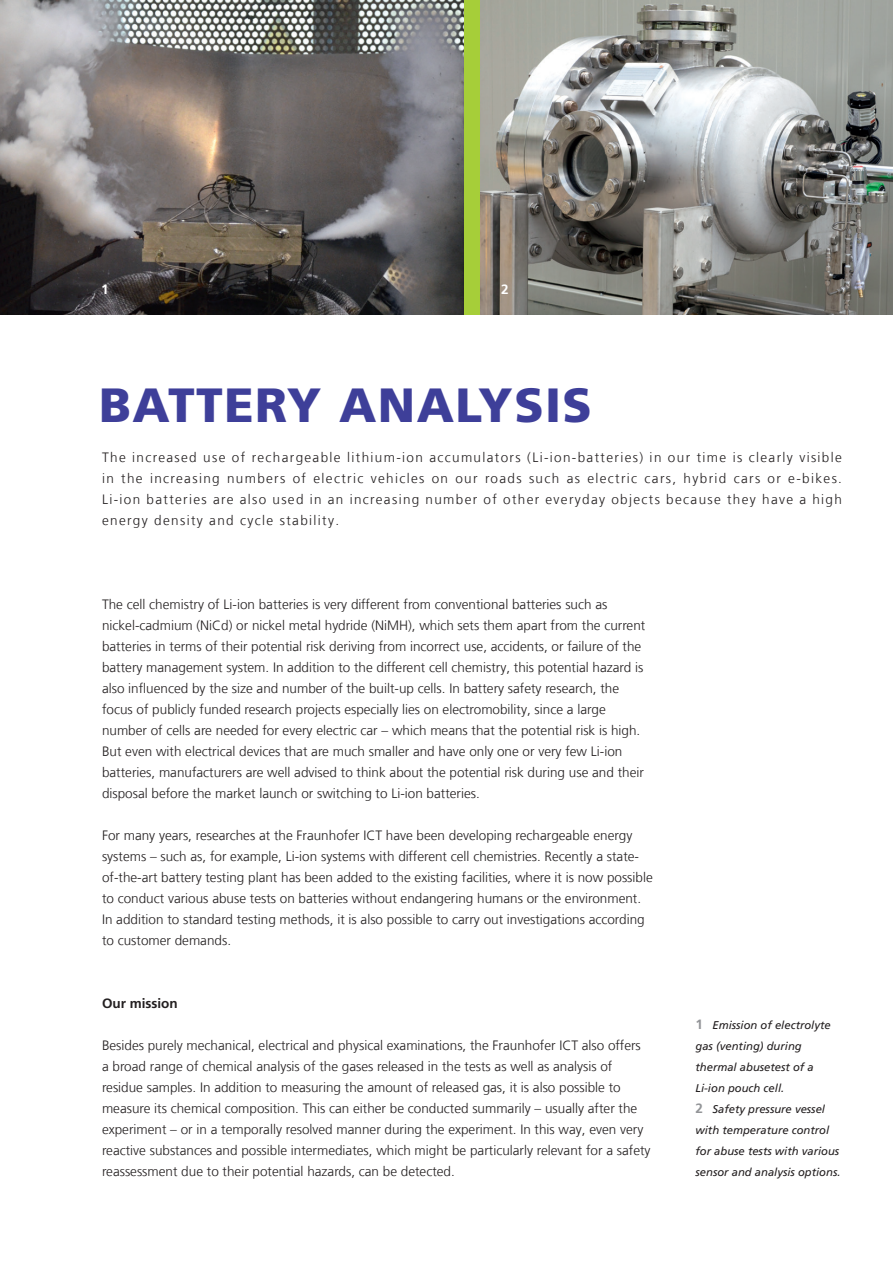
<style>
.page{position:relative;width:893px;height:1263px;background:#fff}
.page>*{position:absolute;margin:0;border:0;box-sizing:border-box;transform-origin:0 0}
.t1{font:900 48px "Frutiger LT Com";letter-spacing:.03em;color:#3e3f99}
.t2{font:300 13.5px/21px "Frutiger LT Com";color:#231f20}
.t3{font:700 13.5px "Frutiger LT Com";color:#231f20}
.t4{font:700 13.5px "Frutiger LT Com";color:#fff}
.t5{font:italic 11.25px/21px "Frutiger LT Com";color:#231f20}
.s1{font-weight:700;font-style:normal;font-size:13.5px;color:#939598}
</style>
<div class="page">
<img style="left:480px;top:0;width:413px;height:315px">
<img style="left:0;top:0;width:463px;height:315px">
<p class="t4" style="left:101px;top:281px;width:9px">1</p>
<p class="t4" style="left:501px;top:281px;width:9px">2</p>
<h1 class="t1" style="left:99px;top:377px;width:494px">BATTERY ANALYSIS</h1>
<p class="t2" style="left:102px;top:447px;width:741px;text-align:justify">The increased use of rechargeable lithium-ion accumulators (Li-ion-batteries) in our time is clearly visible in the increasing numbers of electric vehicles on our roads such as electric cars, hybrid cars or e-bikes.<br>Li-ion batteries are also used in an increasing number of other everyday objects because they have a high energy density and cycle stability.</p>
<p class="t2" style="left:102px;top:594px;width:545px">The cell chemistry of Li-ion batteries is very different from conventional batteries such as nickel-cadmium (NiCd) or nickel metal hydride (NiMH), which sets them apart from the current batteries in terms of their potential risk deriving from incorrect use, accidents, or failure of the battery management system. In addition to the different cell chemistry, this potential hazard is also influenced by the size and number of the built-up cells. In battery safety research, the focus of publicly funded research projects especially lies on electromobility, since a large number of cells are needed for every electric car – which means that the potential risk is high.<br>But even with electrical devices that are much smaller and have only one or very few Li-ion batteries, manufacturers are well advised to think about the potential risk during use and their disposal before the market launch or switching to Li-ion batteries.</p>
<p class="t2" style="left:102px;top:825px;width:552px">For many years, researches at the Fraunhofer ICT have been developing rechargeable energy systems – such as, for example, Li-ion systems with different cell chemistries. Recently a state&shy;of-the-art battery testing plant has been added to the existing facilities, where it is now possible to conduct various abuse tests on batteries without endangering humans or the environment.<br>In addition to standard testing methods, it is also possible to carry out investigations according to customer demands.</p>
<p class="t3" style="left:102px;top:995px;width:77px">Our mission</p>
<p class="t2" style="left:102px;top:1035px;width:550px">Besides purely mechanical, electrical and physical examinations, the Fraunhofer ICT also offers a broad range of chemical analysis of the gases released in the tests as well as analysis of residue samples. In addition to measuring the amount of released gas, it is also possible to measure its chemical composition. This can either be conducted summarily – usually after the experiment – or in a temporally resolved manner during the experiment. In this way, even very reactive substances and possible intermediates, which might be particularly relevant for a safety reassessment due to their potential hazards, can be detected.</p>
<p class="t5" style="left:695px;top:1015px;width:147px"><span class="s1">1</span> Emission of electrolyte gas (venting) during thermal abusetest of a<br>Li-ion pouch cell.<br><span class="s1">2</span> Safety pressure vessel with temperature control for abuse tests with various sensor and analysis options.</p>
</div>
